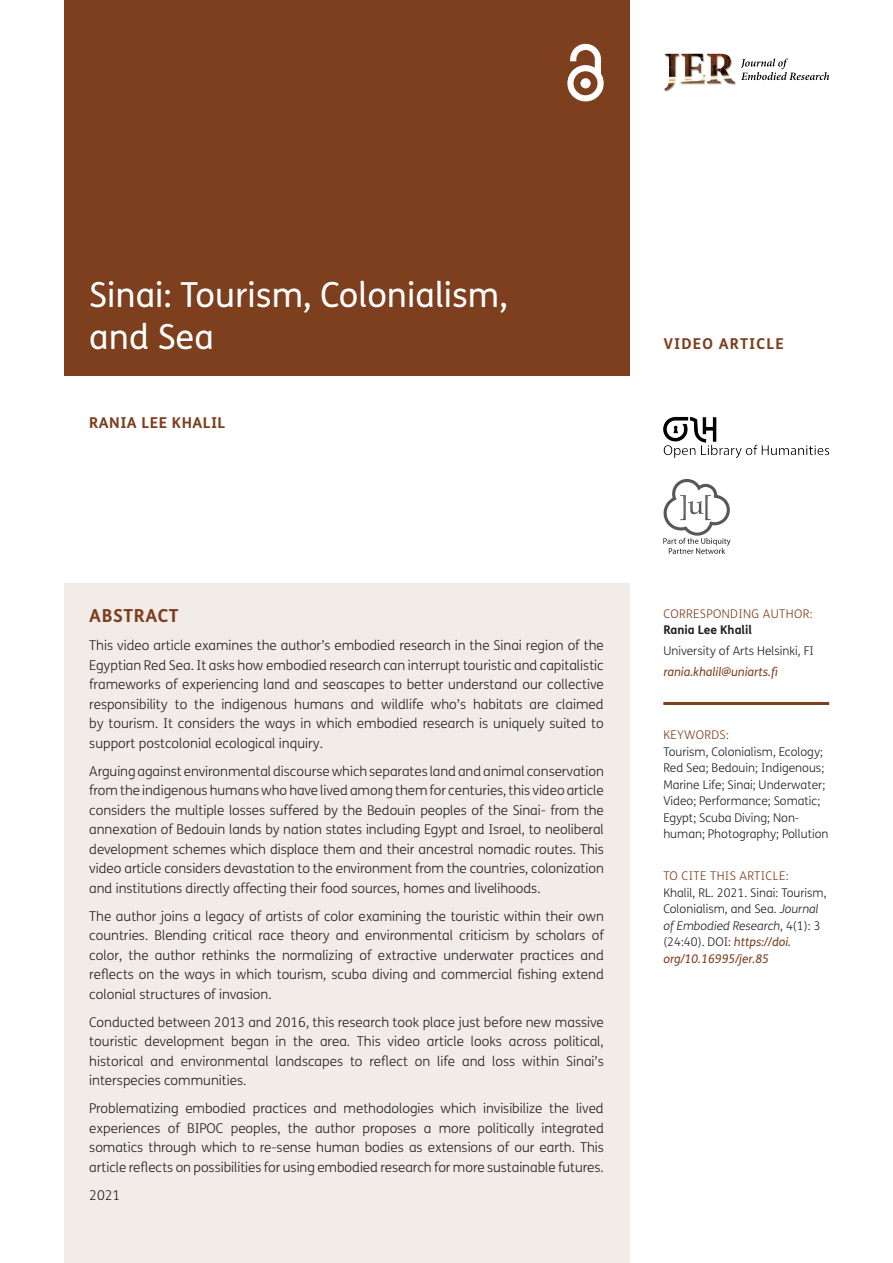
<style>
.page{position:relative;width:893px;height:1263px;background:#fff}
.page>*{position:absolute;margin:0;border:0;box-sizing:border-box;transform-origin:0 0}
.Article_Title{font:34.5px/42px "FS Me";color:#fff}
.t1{font:700 18px "FS Me";letter-spacing:.03em;color:#7d3f1e}
.Cover_Authors{font:700 15px "FS Me";letter-spacing:.03em;color:#7d3f1e}
.Article_Type{font:700 15px "FS Me";letter-spacing:.075em;color:#7d3f1e}
.Abstract_Copy{font:300 13.5px/19.5px "FS Me";color:#231f20;text-align:justify}
.Meta{font:300 12px/16.5px "FS Me";color:#231f20}
.Meta_Titles{font:300 12px "FS Me";letter-spacing:.03em;color:#7d3f1e}
.Meta-2{font:italic 12px "FS Me";color:#7d3f1e}
.Meta-3{font:700 12px "FS Me";color:#231f20}
.Meta_Titles_-_Rule{font:300 12px "FS Me";letter-spacing:.03em;color:#7d3f1e}
.s1{font-style:italic}
.s2{font-weight:400;font-style:italic;color:#7d3f1e}
</style>
<div class="page">
<div style="left:64px;top:0;width:565px;height:376px;background:#7d3f1e"></div>
<svg style="left:567px;top:44px;width:37px;height:57px"></svg>
<img style="left:663px;top:417px;width:166px;height:41px">
<svg style="left:663px;top:479px;width:68px;height:75px"></svg>
<img style="left:664px;top:54px;width:165px;height:38px">
<img style="left:741px;top:59px;width:47px;height:10px">
<hr style="left:663px;top:702px;width:166px;height:3px;background:#7d3f1e">
<div style="left:64px;top:583px;width:565px;height:680px;background:#f2ece9"></div>
<p class="Article_Title" style="left:89px;top:274px;width:420px">Sinai: Tourism, Colonialism, and Sea</p>
<p class="Cover_Authors" style="left:89px;top:413px;width:138px">RANIA LEE KHALIL</p>
<p class="Article_Type" style="left:663px;top:334px;width:122px">VIDEO ARTICLE</p>
<h1 class="t1" style="left:89px;top:605px;width:91px">ABSTRACT</h1>
<p class="Abstract_Copy" style="left:89px;top:636px;width:516px">This video article examines the author’s embodied research in the Sinai region of the Egyptian Red Sea. It asks how embodied research can interrupt touristic and capitalistic frameworks of experiencing land and seascapes to better understand our collective responsibility to the indigenous humans and wildlife who’s habitats are claimed by tourism. It considers the ways in which embodied research is uniquely suited to support postcolonial ecological inquiry.</p>
<p class="Abstract_Copy" style="left:89px;top:762px;width:516px">Arguing against environmental discourse which separates land and animal conservation from the indigenous humans who have lived among them for centuries, this video article considers the multiple losses suffered by the Bedouin peoples of the Sinai- from the annexation of Bedouin lands by nation states including Egypt and Israel, to neoliberal development schemes which displace them and their ancestral nomadic routes. This video article considers devastation to the environment from the countries, colonization and institutions directly affecting their food sources, homes and livelihoods.</p>
<p class="Abstract_Copy" style="left:89px;top:907px;width:516px">The author joins a legacy of artists of color examining the touristic within their own countries. Blending critical race theory and environmental criticism by scholars of color, the author rethinks the normalizing of extractive underwater practices and reflects on the ways in which tourism, scuba diving and commercial fishing extend colonial structures of invasion.</p>
<p class="Abstract_Copy" style="left:89px;top:1013px;width:516px">Conducted between 2013 and 2016, this research took place just before new massive touristic development began in the area. This video article looks across political, historical and environmental landscapes to reflect on life and loss within Sinai’s interspecies communities.</p>
<p class="Abstract_Copy" style="left:89px;top:1099px;width:516px">Problematizing embodied practices and methodologies which invisibilize the lived experiences of BIPOC peoples, the author proposes a more politically integrated somatics through which to re-sense human bodies as extensions of our earth. This article reflects on possibilities for using embodied research for more sustainable futures.</p>
<p class="Abstract_Copy" style="left:89px;top:1186px;width:32px">2021</p>
<p class="Meta_Titles" style="left:663px;top:607px;width:151px">CORRESPONDING AUTHOR:</p>
<p class="Meta-3" style="left:663px;top:622px;width:90px">Rania Lee Khalil</p>
<p class="Meta" style="left:663px;top:643px;width:152px">University of Arts Helsinki, FI</p>
<p class="Meta-2" style="left:663px;top:664px;width:116px">rania.khalil@uniarts.fi</p>
<p class="Meta_Titles_-_Rule" style="left:663px;top:728px;width:67px">KEYWORDS:</p>
<p class="Meta" style="left:663px;top:743px;width:167px">Tourism, Colonialism, Ecology;<br>Red Sea; Bedouin; Indigenous;<br>Marine Life; Sinai; Underwater;<br>Video; Performance; Somatic;<br>Egypt; Scuba Diving; Non&shy;human; Photography; Pollution</p>
<p class="Meta_Titles" style="left:663px;top:869px;width:127px">TO CITE THIS ARTICLE:</p>
<p class="Meta" style="left:663px;top:884px;width:165px">Khalil, RL. 2021. Sinai: Tourism,<br>Colonialism, and Sea. <span class="s1">Journal of Embodied Research</span>, 4(1): 3 (24:40). DOI: <span class="s2">https://doi. org/10.16995/jer.85</span></p>
</div>
